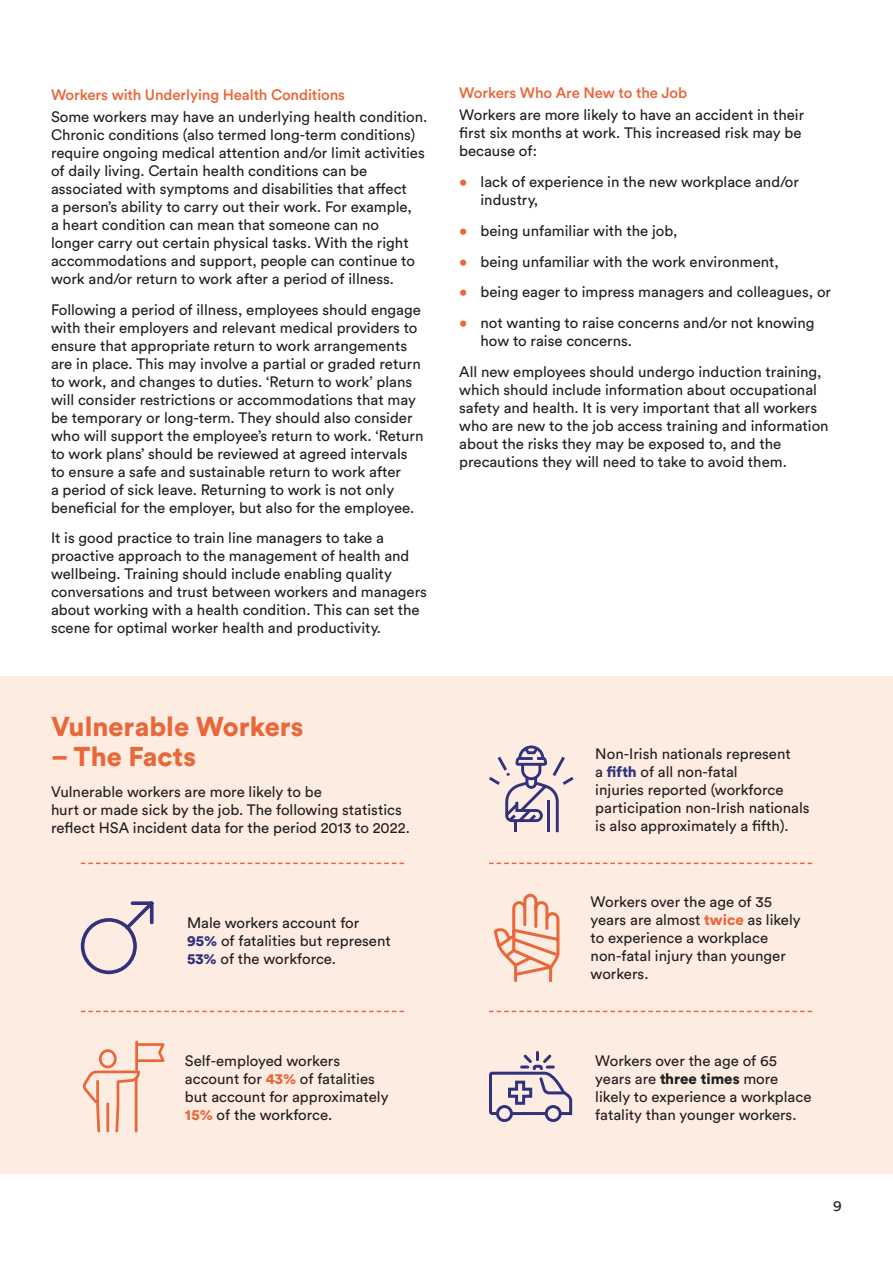
<style>
.page{position:relative;width:893px;height:1263px;background:#fff}
.page>*{position:absolute;margin:0;border:0;box-sizing:border-box;transform-origin:0 0}
.t1{font:900 27px "Circular Std";color:#e96739}
.t2{font:15px/18px "Circular Std";color:#231f20}
.t3{font:500 15px "Circular Std";letter-spacing:-.005em;color:#e96739}
.s1{font-weight:900;color:#32317c}
.s2{font-weight:900;color:#e96739}
.s3{color:#e96739}
.s4{font-weight:900}
</style>
<div class="page">
<div style="left:0;top:676px;width:893px;height:498px;background:#fcece2"></div>
<svg style="left:83px;top:1042px;width:82px;height:91px"></svg>
<svg style="left:489px;top:745px;width:85px;height:87px"></svg>
<svg style="left:80px;top:901px;width:74px;height:74px"></svg>
<svg style="left:81px;top:1011px;width:323px;height:1px"></svg>
<svg style="left:489px;top:1011px;width:323px;height:1px"></svg>
<svg style="left:81px;top:863px;width:323px;height:1px"></svg>
<svg style="left:489px;top:863px;width:323px;height:1px"></svg>
<svg style="left:489px;top:1051px;width:84px;height:71px"></svg>
<svg style="left:493px;top:895px;width:67px;height:87px"></svg>
<p class="t3" style="left:51px;top:85px;width:296px">Workers with Underlying Health Conditions</p>
<p class="t2" style="left:51px;top:107px;width:378px">Some workers may have an underlying health condition.<br>Chronic conditions (also termed long-term conditions) require ongoing medical attention and/or limit activities of daily living. Certain health conditions can be associated with symptoms and disabilities that affect<br>a person’s ability to carry out their work. For example,<br>a heart condition can mean that someone can no<br>longer carry out certain physical tasks. With the right accommodations and support, people can continue to work and/or return to work after a period of illness.</p>
<p class="t2" style="left:51px;top:300px;width:374px">Following a period of illness, employees should engage with their employers and relevant medical providers to ensure that appropriate return to work arrangements are in place. This may involve a partial or graded return to work, and changes to duties. ‘Return to work’ plans will consider restrictions or accommodations that may be temporary or long-term. They should also consider who will support the employee’s return to work. ‘Return to work plans’ should be reviewed at agreed intervals to ensure a safe and sustainable return to work after<br>a period of sick leave. Returning to work is not only beneficial for the employer, but also for the employee.</p>
<p class="t2" style="left:51px;top:529px;width:377px">It is good practice to train line managers to take a proactive approach to the management of health and wellbeing. Training should include enabling quality conversations and trust between workers and managers about working with a health condition. This can set the scene for optimal worker health and productivity.</p>
<h1 class="t1" style="left:51px;top:709px;width:254px">Vulnerable Workers</h1>
<h1 class="t1" style="left:51px;top:739px;width:147px">– The Facts</h1>
<p class="t2" style="left:51px;top:782px;width:360px">Vulnerable workers are more likely to be<br>hurt or made sick by the job. The following statistics reflect HSA incident data for the period 2013 to 2022.</p>
<p class="t2" style="left:187px;top:913px;width:205px">Male workers account for<br><span class="s1">95%</span> of fatalities but represent<br><span class="s1">53%</span> of the workforce.</p>
<p class="t2" style="left:185px;top:1051px;width:205px">Self-employed workers account for <span class="s2">43%</span> of fatalities but account for approximately<br><span class="s2">15%</span> of the workforce.</p>
<p class="t3" style="left:459px;top:83px;width:229px">Workers Who Are New to the Job</p>
<p class="t2" style="left:459px;top:106px;width:346px">Workers are more likely to have an accident in their first six months at work. This increased risk may be because of:</p>
<p class="t2" style="left:480px;top:173px;width:320px;text-indent:-21px"><span class="s3">•</span> lack of experience in the new workplace and/or industry,</p>
<p class="t2" style="left:459px;top:221px;width:220px"><span class="s3">•</span> being unfamiliar with the job,</p>
<p class="t2" style="left:459px;top:252px;width:321px"><span class="s3">•</span> being unfamiliar with the work environment,</p>
<p class="t2" style="left:459px;top:283px;width:373px"><span class="s3">•</span> being eager to impress managers and colleagues, or</p>
<p class="t2" style="left:480px;top:314px;width:335px;text-indent:-21px"><span class="s3">•</span> not wanting to raise concerns and/or not knowing how to raise concerns.</p>
<p class="t2" style="left:459px;top:362px;width:371px">All new employees should undergo induction training, which should include information about occupational safety and health. It is very important that all workers who are new to the job access training and information about the risks they may be exposed to, and the precautions they will need to take to avoid them.</p>
<p class="t2" style="left:595px;top:744px;width:216px">Non-Irish nationals represent<br>a <span class="s1">fifth</span> of all non-fatal<br>injuries reported (workforce participation non-Irish nationals is also approximately a fifth).</p>
<p class="t2" style="left:591px;top:893px;width:212px">Workers over the age of 35 years are almost <span class="s2">twice</span> as likely to experience a workplace non-fatal injury than younger workers.</p>
<p class="t2" style="left:595px;top:1051px;width:218px">Workers over the age of 65 years are <span class="s4">three times</span> more likely to experience a workplace fatality than younger workers.</p>
<p class="t2" style="left:833px;top:1197px;width:10px">9</p>
</div>
